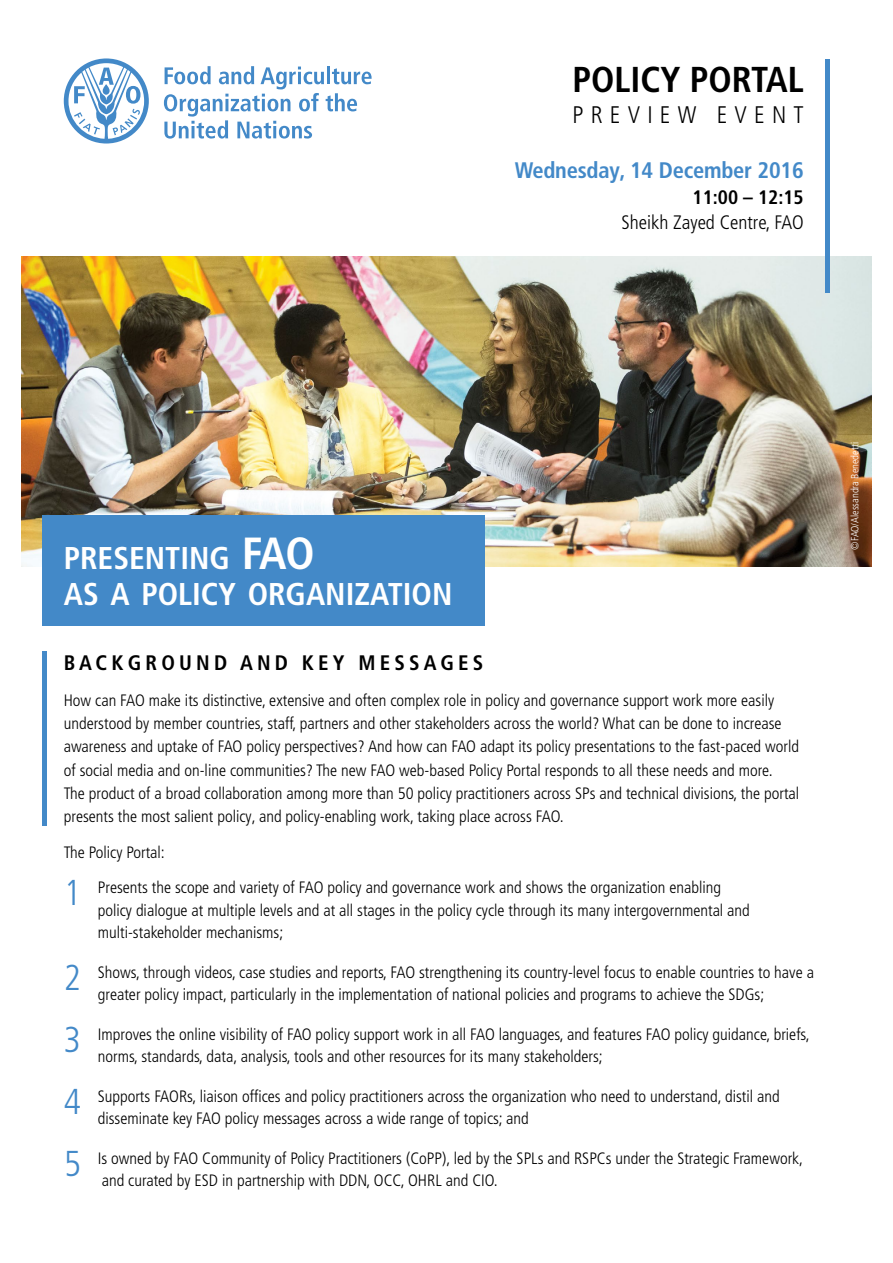
<style>
.page{position:relative;width:893px;height:1263px;background:#fff}
.page>*{position:absolute;margin:0;border:0;box-sizing:border-box;transform-origin:0 0}
.t1{font:700 condensed 36px "Frutiger LT Pro";color:#000}
.t2{font:700 condensed 31.5px/36px "Frutiger LT Pro";color:#fff}
.t3{font:300 condensed 24px "Frutiger LT Pro";letter-spacing:.3em;color:#000}
.t4{font:700 condensed 22.5px "Frutiger LT Pro";letter-spacing:-.01em;color:#4389c8}
.t5{font:700 condensed 21px "Frutiger LT Pro";letter-spacing:.2em;color:#000}
.t6{font:300 condensed 19.5px "Frutiger LT Pro";color:#000}
.t7{font:700 condensed 19.5px "Frutiger LT Pro";color:#000}
.t8{font:300 condensed 16.5px/23.2px "Frutiger LT Pro";color:#000}
.t9{font:300 condensed 10.5px "Frutiger LT Pro";color:#fff}
.s1{font-size:45px}
.s2{font-size:36px;color:#4389c8}
</style>
<div class="page">
<img style="left:21px;top:256px;width:851px;height:311px">
<hr style="left:825px;top:60px;width:4px;height:233px;background:#4389c8">
<hr style="left:43px;top:652px;width:4px;height:174px;background:#4389c8">
<div style="left:43px;top:516px;width:442px;height:110px;background:#4389c8"></div>
<svg style="left:64px;top:58px;width:85px;height:86px"></svg>
<svg style="left:164px;top:66px;width:208px;height:73px"></svg>
<h1 class="t1" style="left:573px;top:58px;width:233px">POLICY PORTAL</h1>
<h3 class="t3" style="left:572px;top:101px;width:233px">PREVIEW EVENT</h3>
<h3 class="t4" style="left:515px;top:157px;width:290px">Wednesday, 14 December 2016</h3>
<p class="t7" style="left:692px;top:186px;width:113px">11:00 – 12:15</p>
<p class="t6" style="left:621px;top:211px;width:184px">Sheikh Zayed Centre, FAO</p>
<h2 class="t2" style="left:64px;top:540px;width:390px">PRESENTING <span class="s1">FAO<br></span>AS A POLICY ORGANIZATION</h2>
<p class="t5" style="left:64px;top:650px;width:421px">BACKGROUND AND KEY MESSAGES</p>
<p class="t8" style="left:64px;top:689px;width:737px">How can FAO make its distinctive, extensive and often complex role in policy and governance support work more easily understood by member countries, staff, partners and other stakeholders across the world? What can be done to increase awareness and uptake of FAO policy perspectives? And how can FAO adapt its policy presentations to the fast-paced world of social media and on-line communities? The new FAO web-based Policy Portal responds to all these needs and more.<br>The product of a broad collaboration among more than 50 policy practitioners across SPs and technical divisions, the portal presents the most salient policy, and policy-enabling work, taking place across FAO.</p>
<p class="t8" style="left:64px;top:835px;width:659px;line-height:35.2px">The Policy Portal:<br><span class="s2">1</span> Presents the scope and variety of FAO policy and governance work and shows the organization enabling</p>
<p class="t8" style="left:98px;top:899px;width:654px;line-height:22.5px">policy dialogue at multiple levels and at all stages in the policy cycle through its many intergovernmental and multi-stakeholder mechanisms;</p>
<p class="t8" style="left:98px;top:961px;width:718px;line-height:22.5px;text-indent:-34px"><span class="s2">2</span> Shows, through videos, case studies and reports, FAO strengthening its country-level focus to enable countries to have a greater policy impact, particularly in the implementation of national policies and programs to achieve the SDGs;</p>
<p class="t8" style="left:98px;top:1023px;width:713px;line-height:22.5px;text-indent:-34px"><span class="s2">3</span> Improves the online visibility of FAO policy support work in all FAO languages, and features FAO policy guidance, briefs, norms, standards, data, analysis, tools and other resources for its many stakeholders;</p>
<p class="t8" style="left:98px;top:1085px;width:683px;line-height:22.5px;text-indent:-34px"><span class="s2">4</span> Supports FAORs, liaison offices and policy practitioners across the organization who need to understand, distil and disseminate key FAO policy messages across a wide range of topics; and</p>
<p class="t8" style="left:102px;top:1147px;width:703px;line-height:22.5px;text-indent:-38px"><span class="s2">5</span> Is owned by FAO Community of Policy Practitioners (CoPP), led by the SPLs and RSPCs under the Strategic Framework, and curated by ESD in partnership with DDN, OCC, OHRL and CIO.</p>
<p class="t9" style="left:849px;top:550px;width:109px;rotate:-90deg">©FAO/Alessandra Benedetti</p>
</div>
